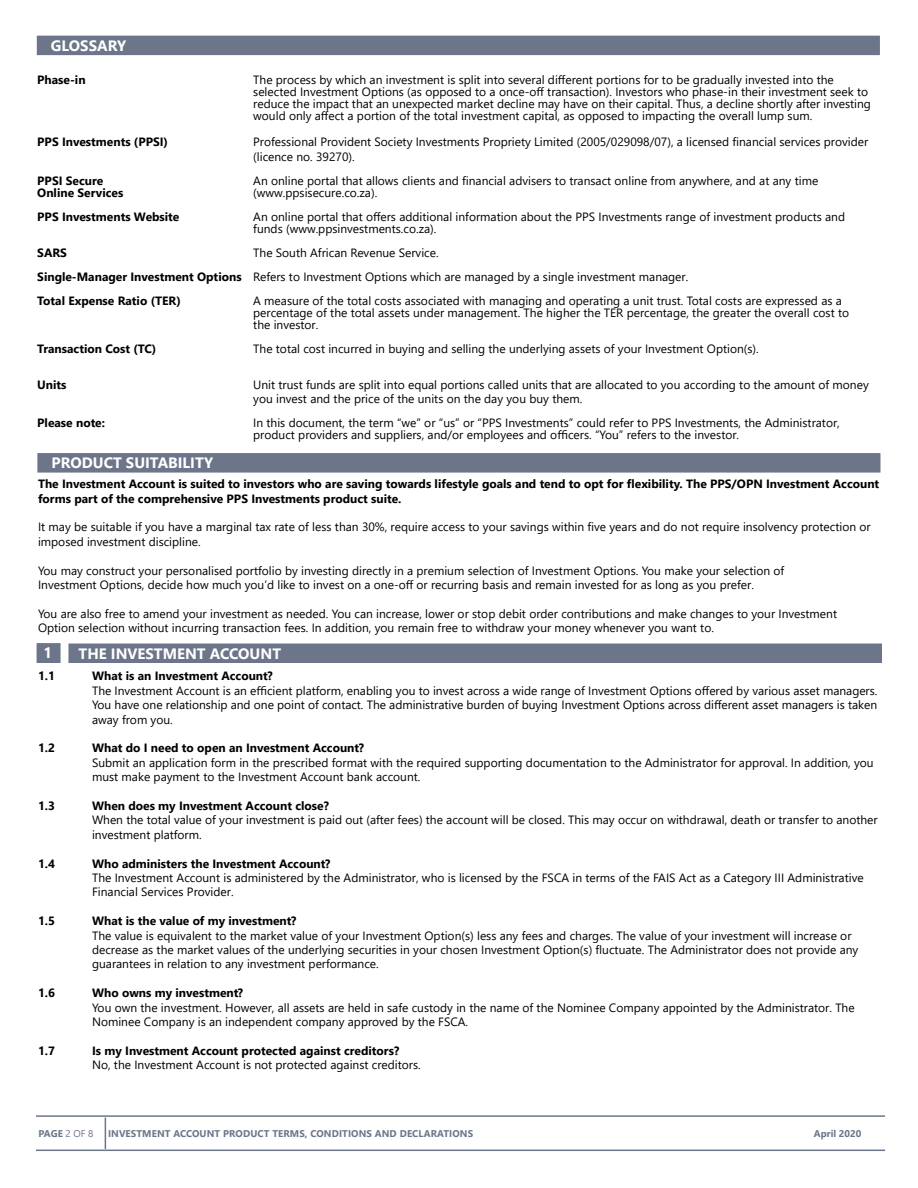
<style>
.page{position:relative;width:918px;height:1188px;background:#fff}
.page>*{position:absolute;margin:0;border:0;box-sizing:border-box;transform-origin:0 0}
.t1{font:700 15px "Segoe UI";color:#fff}
.t2{font:12px/14.4px "Segoe UI";color:#000}
.t3{font:700 12px "Segoe UI";color:#000}
.t4{font:700 9.75px "Segoe UI";letter-spacing:.01em;color:#6c7589}
.s1{font-weight:700}
.s2{font-weight:400}
</style>
<div class="page">
<hr style="left:105px;top:1118px;width:1px;height:31px;background:#6c7589">
<hr style="left:36px;top:1150px;width:849px;height:1px;background:#6c7589">
<hr style="left:36px;top:1115px;width:849px;height:2px;background:#6c7589">
<div style="left:37px;top:36px;width:843px;height:19px;background:#6c7589"></div>
<div style="left:37px;top:643px;width:24px;height:20px;background:#6c7589;border:2px solid #6c7589"></div>
<div style="left:68px;top:644px;width:814px;height:19px;background:#6c7589"></div>
<div style="left:37px;top:453px;width:843px;height:20px;background:#6c7589;border:2px solid #6c7589"></div>
<p class="t1" style="left:51px;top:32px;width:77px">GLOSSARY</p>
<p class="t3" style="left:37px;top:68px;width:50px">Phase-in</p>
<p class="t2" style="left:253px;top:71px;width:582px">The process by which an investment is split into several different portions for to be gradually invested into the</p>
<p class="t2" style="left:253px;top:84px;width:619px;line-height:12px">selected Investment Options (as opposed to a once-off transaction). Investors who phase-in their investment seek to reduce the impact that an unexpected market decline may have on their capital. Thus, a decline shortly after investing would only affect a portion of the total investment capital, as opposed to impacting the overall lump sum.</p>
<p class="t3" style="left:37px;top:131px;width:132px">PPS Investments (PPSI)</p>
<p class="t2" style="left:253px;top:134px;width:617px">Professional Provident Society Investments Propriety Limited (2005/029098/07), a licensed financial services provider (licence no. 39270).</p>
<p class="t3" style="left:37px;top:169px;width:68px">PPSI Secure</p>
<p class="t2" style="left:253px;top:172px;width:567px">An online portal that allows clients and financial advisers to transact online from anywhere, and at any time</p>
<p class="t3" style="left:37px;top:181px;width:88px">Online Services</p>
<p class="t2" style="left:253px;top:184px;width:126px">(www.ppsisecure.co.za).</p>
<p class="t3" style="left:37px;top:205px;width:144px">PPS Investments Website</p>
<p class="t2" style="left:253px;top:209px;width:593px;line-height:12px">An online portal that offers additional information about the PPS Investments range of investment products and funds (www.ppsinvestments.co.za).</p>
<p class="t3" style="left:37px;top:241px;width:31px">SARS</p>
<p class="t2" style="left:253px;top:244px;width:187px">The South African Revenue Service.</p>
<p class="t2" style="left:37px;top:268px;width:653px"><span class="s1">Single-Manager Investment Options</span> Refers to Investment Options which are managed by a single investment manager.</p>
<p class="t3" style="left:37px;top:289px;width:145px">Total Expense Ratio (TER)</p>
<p class="t2" style="left:253px;top:292px;width:590px">A measure of the total costs associated with managing and operating a unit trust. Total costs are expressed as a</p>
<p class="t2" style="left:253px;top:304px;width:597px">percentage of the total assets under management. The higher the TER percentage, the greater the overall cost to</p>
<p class="t2" style="left:253px;top:316px;width:67px">the investor.</p>
<p class="t3" style="left:37px;top:337px;width:121px">Transaction Cost (TC)</p>
<p class="t2" style="left:253px;top:340px;width:507px">The total cost incurred in buying and selling the underlying assets of your Investment Option(s).</p>
<p class="t3" style="left:37px;top:373px;width:31px">Units</p>
<p class="t2" style="left:253px;top:376px;width:617px">Unit trust funds are split into equal portions called units that are allocated to you according to the amount of money you invest and the price of the units on the day you buy them.</p>
<p class="t3" style="left:37px;top:411px;width:69px">Please note:</p>
<p class="t2" style="left:253px;top:414px;width:588px">In this document, the term “we” or “us” or “PPS Investments” could refer to PPS Investments, the Administrator,</p>
<p class="t2" style="left:253px;top:426px;width:487px">product providers and suppliers, and/or employees and officers. “You” refers to the investor.</p>
<p class="t1" style="left:52px;top:449px;width:163px">PRODUCT SUITABILITY</p>
<p class="t3" style="left:38px;top:473px;width:843px">The Investment Account is suited to investors who are saving towards lifestyle goals and tend to opt for flexibility. The PPS/OPN Investment Account</p>
<p class="t3" style="left:38px;top:487px;width:365px">forms part of the comprehensive PPS Investments product suite.</p>
<p class="t2" style="left:38px;top:519px;width:834px">It may be suitable if you have a marginal tax rate of less than 30%, require access to your savings within five years and do not require insolvency protection or imposed investment discipline.</p>
<p class="t2" style="left:38px;top:562px;width:748px">You may construct your personalised portfolio by investing directly in a premium selection of Investment Options. You make your selection of</p>
<p class="t2" style="left:38px;top:576px;width:717px">Investment Options, decide how much you’d like to invest on a one-off or recurring basis and remain invested for as long as you prefer.</p>
<p class="t2" style="left:38px;top:605px;width:801px">You are also free to amend your investment as needed. You can increase, lower or stop debit order contributions and make changes to your Investment</p>
<p class="t2" style="left:38px;top:620px;width:677px">Option selection without incurring transaction fees. In addition, you remain free to withdraw your money whenever you want to.</p>
<p class="t1" style="left:44px;top:639px;width:10px">1</p>
<p class="t1" style="left:79px;top:639px;width:204px">THE INVESTMENT ACCOUNT</p>
<p class="t3" style="left:38px;top:665px;width:19px">1.1</p>
<p class="t3" style="left:92px;top:665px;width:182px">What is an Investment Account?</p>
<p class="t2" style="left:92px;top:682px;width:787px;text-align:justify">The Investment Account is an efficient platform, enabling you to invest across a wide range of Investment Options offered by various asset managers.<br>You have one relationship and one point of contact. The administrative burden of buying Investment Options across different asset managers is taken away from you.</p>
<p class="t3" style="left:38px;top:737px;width:19px">1.2</p>
<p class="t3" style="left:92px;top:737px;width:273px">What do I need to open an Investment Account?</p>
<p class="t2" style="left:92px;top:754px;width:783px">Submit an application form in the prescribed format with the required supporting documentation to the Administrator for approval. In addition, you must make payment to the Investment Account bank account.</p>
<p class="t3" style="left:38px;top:794px;width:19px">1.3</p>
<p class="t3" style="left:92px;top:794px;width:238px">When does my Investment Account close?</p>
<p class="t2" style="left:92px;top:812px;width:787px">When the total value of your investment is paid out (after fees) the account will be closed. This may occur on withdrawal, death or transfer to another investment platform.</p>
<p class="t3" style="left:38px;top:852px;width:19px">1.4</p>
<p class="t3" style="left:92px;top:852px;width:240px">Who administers the Investment Account?</p>
<p class="t2" style="left:92px;top:870px;width:773px">The Investment Account is administered by the Administrator, who is licensed by the FSCA in terms of the FAIS Act as a Category III Administrative<br>Financial Services Provider.</p>
<p class="t3" style="left:38px;top:910px;width:19px">1.5</p>
<p class="t3" style="left:92px;top:910px;width:206px">What is the value of my investment?</p>
<p class="t2" style="left:92px;top:927px;width:768px">The value is equivalent to the market value of your Investment Option(s) less any fees and charges. The value of your investment will increase or decrease as the market values of the underlying securities in your chosen Investment Option(s) fluctuate. The Administrator does not provide any guarantees in relation to any investment performance.</p>
<p class="t3" style="left:38px;top:982px;width:19px">1.6</p>
<p class="t3" style="left:92px;top:982px;width:153px">Who owns my investment?</p>
<p class="t2" style="left:92px;top:999px;width:764px">You own the investment. However, all assets are held in safe custody in the name of the Nominee Company appointed by the Administrator. The<br>Nominee Company is an independent company approved by the FSCA.</p>
<p class="t3" style="left:38px;top:1039px;width:19px">1.7</p>
<p class="t3" style="left:92px;top:1039px;width:309px">Is my Investment Account protected against creditors?</p>
<p class="t2" style="left:92px;top:1057px;width:330px">No, the Investment Account is not protected against creditors.</p>
<p class="t4" style="left:39px;top:1124px;width:56px">PAGE <span class="s2">2 OF 8</span></p>
<p class="t4" style="left:108px;top:1124px;width:367px">INVESTMENT ACCOUNT PRODUCT TERMS, CONDITIONS AND DECLARATIONS</p>
<p class="t4" style="left:814px;top:1124px;width:49px">April 2020</p>
</div>
